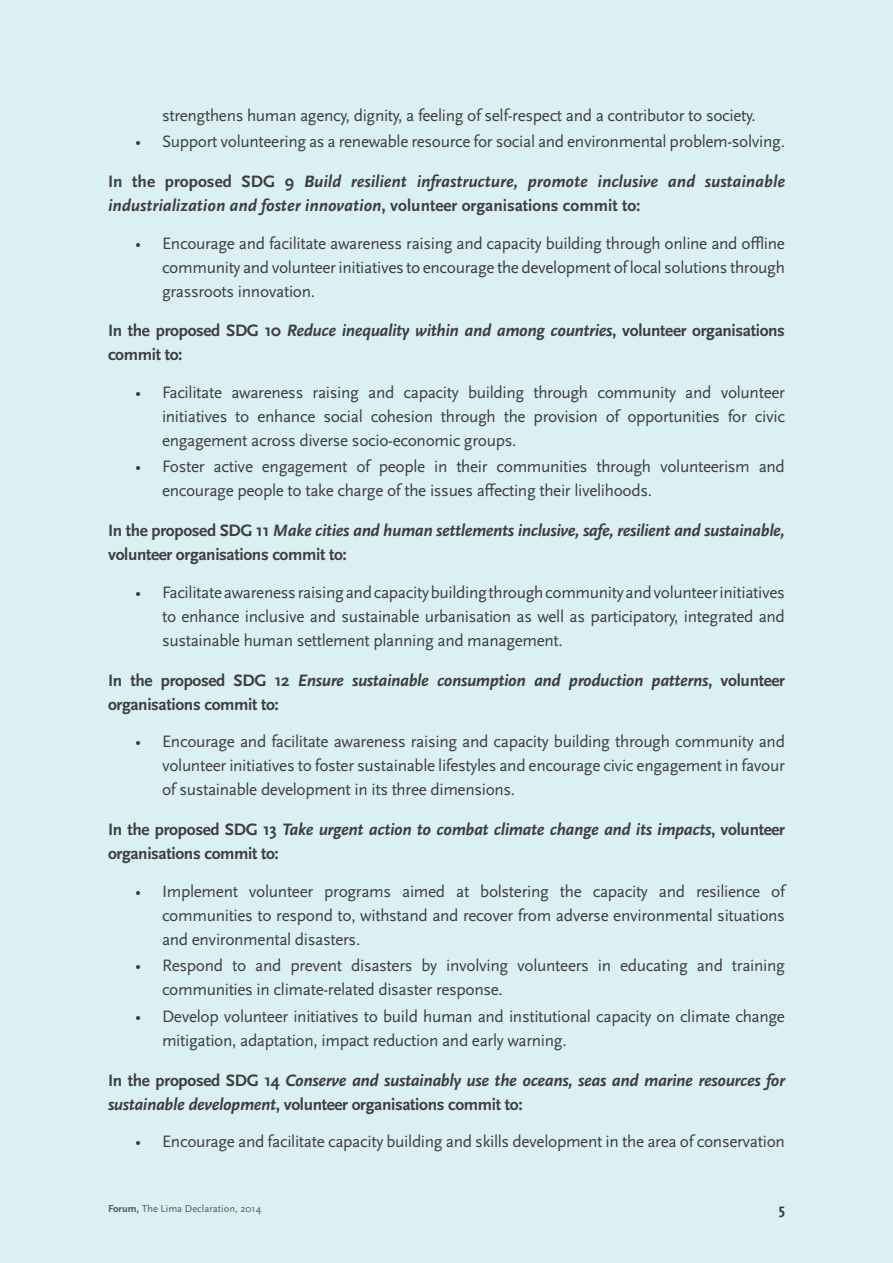
<style>
.page{position:relative;width:893px;height:1263px;background:#dbf0f2}
.page>*{position:absolute;margin:0;border:0;box-sizing:border-box;transform-origin:0 0}
.t1{font:17.25px/24px "Scala Sans Pro";letter-spacing:-.02em;color:#3e3e3f;text-align:justify}
.Body_Text_-_First_Pa{font:700 17.25px/24px "Scala Sans Pro";letter-spacing:-.02em;color:#3e3e3f}
.Body_Text_-_First_Pa-2{font:italic 700 17.25px/24px "Scala Sans Pro";letter-spacing:-.02em;color:#3e3e3f}
.Body_Text_-_First_Pa-3{font:italic 700 17.25px/24px "Scala Sans Pro";color:#3e3e3f}
.t2{font:700 15px "Scala Sans Pro";color:#3b3532}
.t3{font:10.5px "Scala Sans Pro";color:#57585a}
.s1{font-style:normal}
.s2{font-style:italic}
.s3{font-weight:700}
</style>
<div class="page">
<p class="t1" style="left:162px;top:103px;width:595px">strengthens human agency, dignity, a feeling of self-respect and a contributor to society.</p>
<p class="t1" style="left:135px;top:129px;width:651px">• Support volunteering as a renewable resource for social and environmental problem-solving.</p>
<p class="Body_Text_-_First_Pa-3" style="left:108px;top:169px;width:678px"><span class="s1">In the proposed SDG 9</span> Build resilient infrastructure, promote inclusive and sustainable industrialization and foster innovation<span class="s1">, volunteer organisations commit to:</span></p>
<p class="t1" style="left:162px;top:231px;width:624px;text-indent:-27px">• Encourage and facilitate awareness raising and capacity building through online and offline community and volunteer initiatives to encourage the development of local solutions through grassroots innovation.</p>
<p class="Body_Text_-_First_Pa" style="left:108px;top:319px;width:678px">In the proposed SDG 10 <span class="s2">Reduce inequality within and among countries</span>, volunteer organisations commit to:</p>
<p class="t1" style="left:162px;top:380px;width:624px;text-indent:-27px">• Facilitate awareness raising and capacity building through community and volunteer initiatives to enhance social cohesion through the provision of opportunities for civic engagement across diverse socio-economic groups.</p>
<p class="t1" style="left:162px;top:455px;width:624px;text-indent:-27px">• Foster active engagement of people in their communities through volunteerism and encourage people to take charge of the issues affecting their livelihoods.</p>
<p class="Body_Text_-_First_Pa-2" style="left:108px;top:519px;width:678px"><span class="s1">In the proposed SDG 11</span> Make cities and human settlements inclusive, safe, resilient and sustainable, <span class="s1">volunteer organisations commit to:</span></p>
<p class="t1" style="left:162px;top:580px;width:624px;text-indent:-27px">• Facilitate awareness raising and capacity building through community and volunteer initiatives to enhance inclusive and sustainable urbanisation as well as participatory, integrated and sustainable human settlement planning and management.</p>
<p class="Body_Text_-_First_Pa" style="left:108px;top:668px;width:678px">In the proposed SDG 12 <span class="s2">Ensure sustainable consumption and production patterns</span>, volunteer organisations commit to:</p>
<p class="t1" style="left:162px;top:730px;width:624px;text-indent:-27px">• Encourage and facilitate awareness raising and capacity building through community and volunteer initiatives to foster sustainable lifestyles and encourage civic engagement in favour of sustainable development in its three dimensions.</p>
<p class="Body_Text_-_First_Pa" style="left:108px;top:818px;width:678px">In the proposed SDG 13 <span class="s2">Take urgent action to combat climate change and its impacts</span>, volunteer organisations commit to:</p>
<p class="t1" style="left:162px;top:879px;width:624px;text-indent:-27px">• Implement volunteer programs aimed at bolstering the capacity and resilience of communities to respond to, withstand and recover from adverse environmental situations and environmental disasters.</p>
<p class="t1" style="left:162px;top:953px;width:624px;text-indent:-27px">• Respond to and prevent disasters by involving volunteers in educating and training communities in climate-related disaster response.</p>
<p class="t1" style="left:162px;top:1004px;width:624px;text-indent:-27px">• Develop volunteer initiatives to build human and institutional capacity on climate change mitigation, adaptation, impact reduction and early warning.</p>
<p class="Body_Text_-_First_Pa-2" style="left:108px;top:1068px;width:678px"><span class="s1">In the proposed SDG 14</span> Conserve and sustainably use the oceans, seas and marine resources for sustainable development<span class="s1">, volunteer organisations commit to:</span></p>
<p class="t1" style="left:135px;top:1129px;width:651px">• Encourage and facilitate capacity building and skills development in the area of conservation</p>
<p class="t3" style="left:108px;top:1203px;width:155px"><span class="s3">Forum,</span> The Lima Declaration, 2014</p>
<p class="t2" style="left:779px;top:1200px;width:8px">5</p>
</div>
